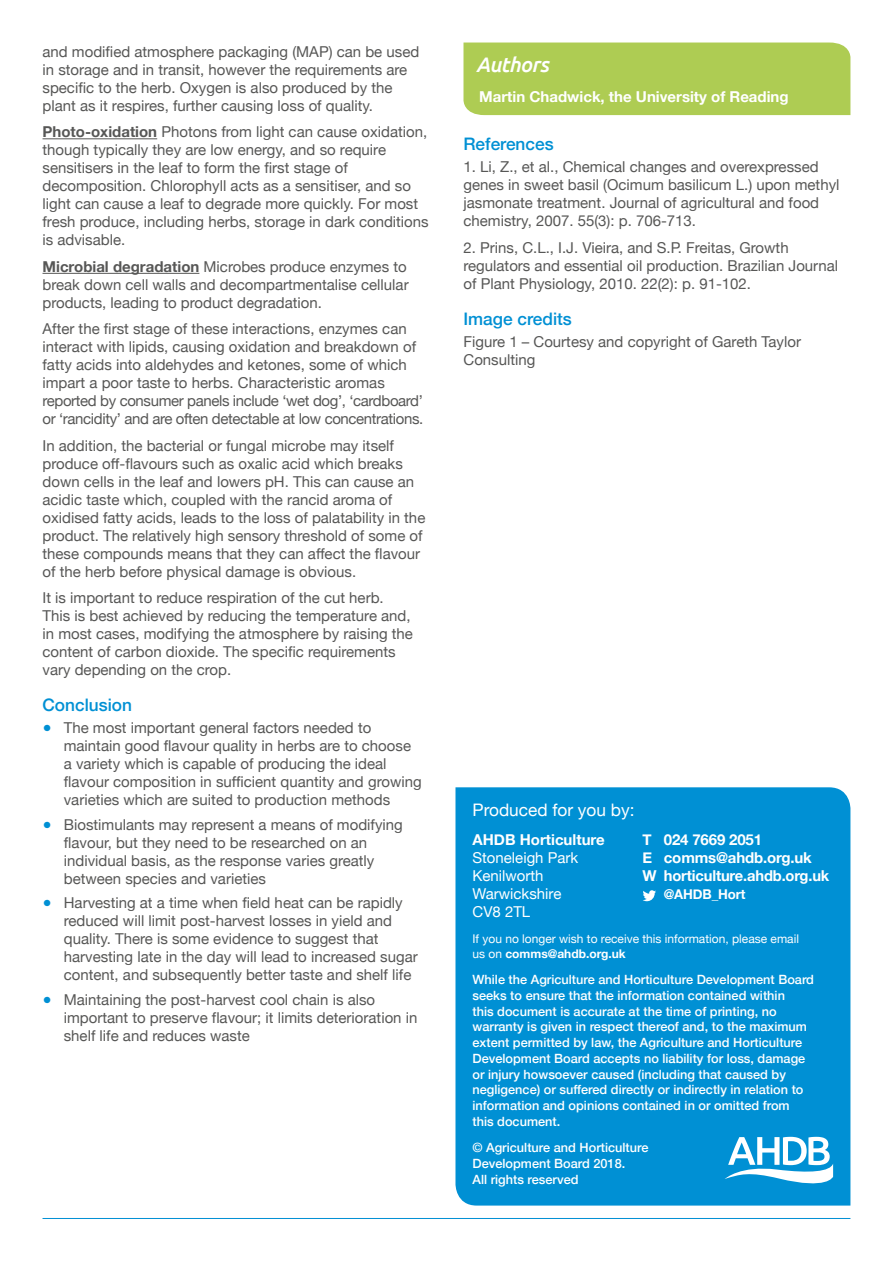
<style>
.page{position:relative;width:893px;height:1263px;background:#fff}
.page>*{position:absolute;margin:0;border:0;box-sizing:border-box;transform-origin:0 0}
.PULLOUT_HEADING{font:italic 500 21px "Ubuntu";letter-spacing:-.02em;color:#fff}
.BLUE_SUB_HEADING_1{font:500 17.25px "Helvetica Neue";color:#0090d4}
.t1{font:17.25px "Helvetica Neue";color:#fff}
.MAIN_BODY{font:15px/18px "Helvetica Neue";color:#575756}
.WHITE_PULLOUTS_BOLD{font:700 15px "Helvetica Neue";color:#fff}
.t2{font:15px "Helvetica Neue";color:#fff}
.t3{font:700 13.5px "Helvetica Neue";letter-spacing:-.01em;color:#fff}
.DISCLAIMER{font:500 12.75px/15.8px "Helvetica Neue";color:#fff}
.t4{font:12px/15px "Helvetica Neue";color:#fff}
.s1{font-weight:700}
.s2{color:#0090d4}
</style>
<div class="page">
<hr style="left:43px;top:1218px;width:807px;height:1px;background:#0090d4">
<div style="left:463px;top:43px;width:387px;height:72px;background:#aecc53"></div>
<hr style="left:43px;top:138px;width:114px;height:1px;background:#575756">
<hr style="left:43px;top:273px;width:156px;height:1px;background:#575756">
<div style="left:455px;top:787px;width:395px;height:418px;background:#0090d4"></div>
<svg style="left:643px;top:890px;width:13px;height:11px"></svg>
<svg style="left:725px;top:1137px;width:108px;height:53px"></svg>
<p class="MAIN_BODY" style="left:43px;top:43px;width:378px">and modified atmosphere packaging (MAP) can be used in storage and in transit, however the requirements are specific to the herb. Oxygen is also produced by the plant as it respires, further causing loss of quality.</p>
<p class="MAIN_BODY" style="left:43px;top:124px;width:388px"><span class="s1">Photo-oxidation</span> Photons from light can cause oxidation, though typically they are low energy, and so require sensitisers in the leaf to form the first stage of decomposition. Chlorophyll acts as a sensitiser, and so light can cause a leaf to degrade more quickly. For most fresh produce, including herbs, storage in dark conditions is advisable.</p>
<p class="MAIN_BODY" style="left:43px;top:258px;width:368px"><span class="s1">Microbial degradation</span> Microbes produce enzymes to break down cell walls and decompartmentalise cellular products, leading to product degradation.</p>
<p class="MAIN_BODY" style="left:43px;top:321px;width:382px">After the first stage of these interactions, enzymes can interact with lipids, causing oxidation and breakdown of fatty acids into aldehydes and ketones, some of which impart a poor taste to herbs. Characteristic aromas reported by consumer panels include ‘wet dog’, ‘cardboard’ or ‘rancidity’ and are often detectable at low concentrations.</p>
<p class="MAIN_BODY" style="left:43px;top:437px;width:384px">In addition, the bacterial or fungal microbe may itself produce off-flavours such as oxalic acid which breaks down cells in the leaf and lowers pH. This can cause an acidic taste which, coupled with the rancid aroma of oxidised fatty acids, leads to the loss of palatability in the product. The relatively high sensory threshold of some of these compounds means that they can affect the flavour of the herb before physical damage is obvious.</p>
<p class="MAIN_BODY" style="left:43px;top:590px;width:372px">It is important to reduce respiration of the cut herb.<br>This is best achieved by reducing the temperature and, in most cases, modifying the atmosphere by raising the content of carbon dioxide. The specific requirements vary depending on the crop.</p>
<p class="BLUE_SUB_HEADING_1" style="left:43px;top:691px;width:91px">Conclusion</p>
<p class="MAIN_BODY" style="left:64px;top:720px;width:359px;text-indent:-21px"><span class="s2">●</span> The most important general factors needed to maintain good flavour quality in herbs are to choose a variety which is capable of producing the ideal flavour composition in sufficient quantity and growing varieties which are suited to production methods</p>
<p class="MAIN_BODY" style="left:64px;top:816px;width:340px;text-indent:-21px"><span class="s2">●</span> Biostimulants may represent a means of modifying flavour, but they need to be researched on an individual basis, as the response varies greatly between species and varieties</p>
<p class="MAIN_BODY" style="left:64px;top:895px;width:355px;text-indent:-21px"><span class="s2">●</span> Harvesting at a time when field heat can be rapidly reduced will limit post-harvest losses in yield and quality. There is some evidence to suggest that harvesting late in the day will lead to increased sugar content, and subsequently better taste and shelf life</p>
<p class="MAIN_BODY" style="left:64px;top:991px;width:355px;text-indent:-21px"><span class="s2">●</span> Maintaining the post-harvest cool chain is also important to preserve flavour; it limits deterioration in shelf life and reduces waste</p>
<p class="PULLOUT_HEADING" style="left:476px;top:51px;width:74px">Authors</p>
<p class="WHITE_PULLOUTS_BOLD" style="left:479px;top:85px;width:311px">Martin Chadwick, the University of Reading</p>
<p class="BLUE_SUB_HEADING_1" style="left:463px;top:130px;width:92px">References</p>
<p class="MAIN_BODY" style="left:463px;top:159px;width:377px">1. Li, Z., et al., Chemical changes and overexpressed genes in sweet basil (Ocimum basilicum L.) upon methyl jasmonate treatment. Journal of agricultural and food chemistry, 2007. 55(3): p. 706-713.</p>
<p class="MAIN_BODY" style="left:463px;top:239px;width:376px">2. Prins, C.L., I.J. Vieira, and S.P. Freitas, Growth regulators and essential oil production. Brazilian Journal of Plant Physiology, 2010. 22(2): p. 91-102.</p>
<p class="BLUE_SUB_HEADING_1" style="left:463px;top:305px;width:110px">Image credits</p>
<p class="MAIN_BODY" style="left:463px;top:333px;width:339px">Figure 1 – Courtesy and copyright of Gareth Taylor<br>Consulting</p>
<p class="t1" style="left:472px;top:798px;width:163px">Produced for you by:</p>
<p class="WHITE_PULLOUTS_BOLD" style="left:472px;top:828px;width:134px">AHDB Horticulture</p>
<p class="WHITE_PULLOUTS_BOLD" style="left:643px;top:828px;width:121px">T 024 7669 2051</p>
<p class="t2" style="left:472px;top:847px;width:107px">Stoneleigh Park</p>
<p class="WHITE_PULLOUTS_BOLD" style="left:643px;top:846px;width:171px">E comms@ahdb.org.uk</p>
<p class="t2" style="left:472px;top:865px;width:73px">Kenilworth</p>
<p class="WHITE_PULLOUTS_BOLD" style="left:643px;top:864px;width:188px">W horticulture.ahdb.org.uk</p>
<p class="t2" style="left:472px;top:883px;width:90px">Warwickshire</p>
<p class="t3" style="left:664px;top:884px;width:83px">@AHDB_Hort</p>
<p class="t2" style="left:472px;top:901px;width:59px">CV8 2TL</p>
<p class="t4" style="left:472px;top:932px;width:328px">If you no longer wish to receive this information, please email us on <span class="s1">comms@ahdb.org.uk</span></p>
<p class="DISCLAIMER" style="left:472px;top:971px;width:343px">While the Agriculture and Horticulture Development Board seeks to ensure that the information contained within<br>this document is accurate at the time of printing, no warranty is given in respect thereof and, to the maximum extent permitted by law, the Agriculture and Horticulture Development Board accepts no liability for loss, damage or injury howsoever caused (including that caused by negligence) or suffered directly or indirectly in relation to information and opinions contained in or omitted from this document.</p>
<p class="DISCLAIMER" style="left:472px;top:1139px;width:178px">© Agriculture and Horticulture<br>Development Board 2018.<br>All rights reserved</p>
</div>
